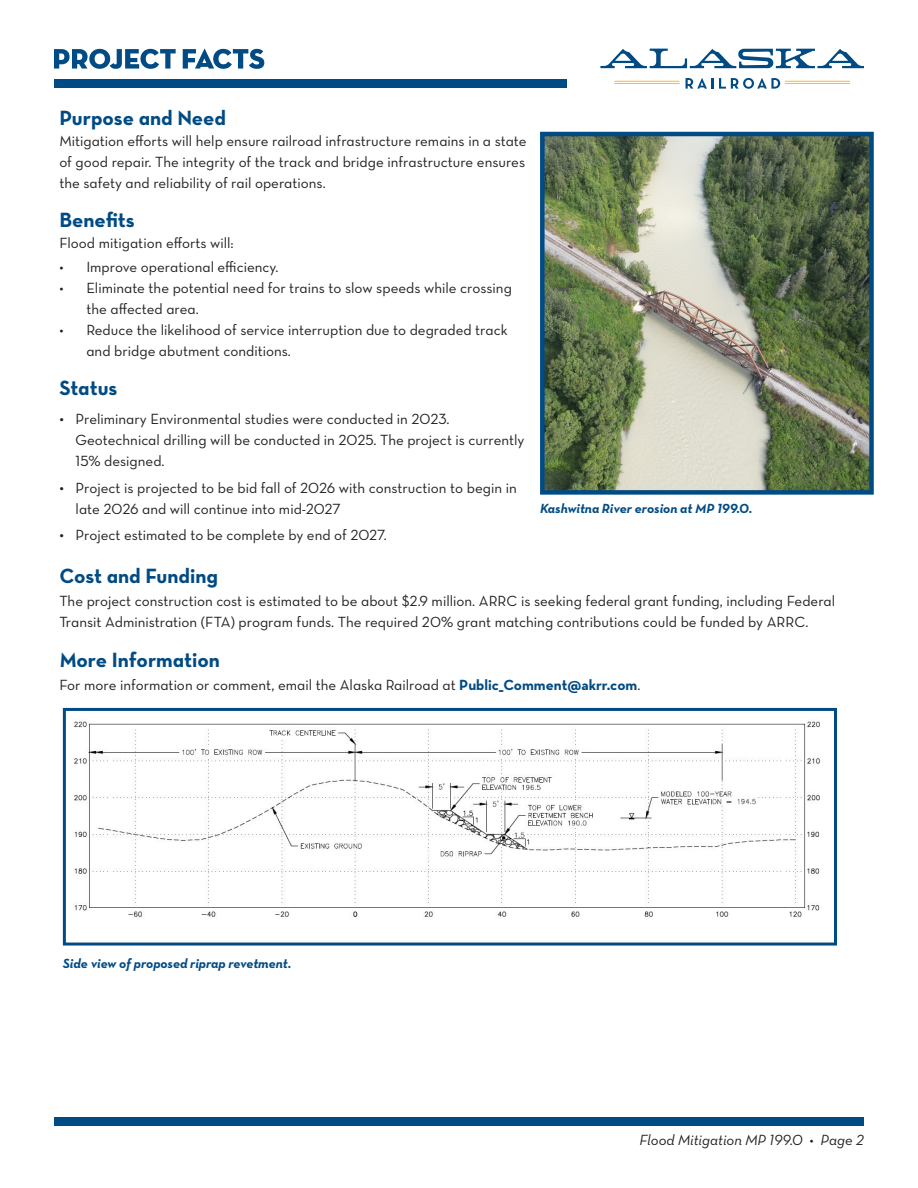
<style>
.page{position:relative;width:918px;height:1188px;background:#fff}
.page>*{position:absolute;margin:0;border:0;box-sizing:border-box;transform-origin:0 0}
.Subhead_1{font:21px "Neutra Text Bold Alt";color:#004b84}
.Paragraph_Style_2{font:21px "Neutra Text Bold Alt";color:#004b84}
.Subhead_2{font:21px "Neutra Text Bold Alt";color:#004b84}
.Body_text{font:15px/21px "Neutra Text Book Alt";color:#231f20}
.Paragraph_Style_2-2{font:15px/21px "Neutra Text Book Alt";color:#231f20;text-align:justify}
.t1{font:15px "Neutra Text Book Italic Alt";color:#231f20}
.Subhead_2-2{font:15px "Neutra Text Book Alt";color:#231f20}
.t2{font:13.5px "Neutra Text Bold Italic Alt";color:#004b84}
.s1{font-size:16.5px}
.s2{font-family:"Neutra Text";font-weight:700;color:#004b84}
</style>
<div class="page">
<div style="left:54px;top:1118px;width:810px;height:8px;background:#004b84"></div>
<div style="left:54px;top:80px;width:513px;height:8px;background:#004b84"></div>
<svg style="left:686px;top:78px;width:94px;height:11px"></svg>
<svg style="left:600px;top:49px;width:264px;height:19px"></svg>
<hr style="left:614px;top:81px;width:66px;height:1px;background:#fdbe12">
<hr style="left:614px;top:83px;width:66px;height:1px;background:#fdbe12">
<hr style="left:785px;top:81px;width:65px;height:1px;background:#fdbe12">
<hr style="left:785px;top:83px;width:65px;height:1px;background:#fdbe12">
<svg style="left:54px;top:49px;width:122px;height:20px"></svg>
<svg style="left:183px;top:49px;width:81px;height:20px"></svg>
<img style="left:74px;top:721px;width:746px;height:196px">
<div style="left:63px;top:708px;width:774px;height:238px;border:3px solid #004b84"></div>
<img style="left:545px;top:137px;width:324px;height:353px">
<div style="left:540px;top:132px;width:334px;height:363px;border:4px solid #004b84"></div>
<p class="Paragraph_Style_2" style="left:59px;top:105px;width:168px">Purpose and Need</p>
<p class="Paragraph_Style_2-2" style="left:59px;top:130px;width:469px">Mitigation efforts will help ensure railroad infrastructure remains in a state of good repair. The integrity of the track and bridge infrastructure ensures the safety and reliability of rail operations.</p>
<p class="Subhead_2" style="left:59px;top:207px;width:77px">Benefits</p>
<p class="Subhead_2-2" style="left:59px;top:234px;width:176px">Flood mitigation efforts will:</p>
<p class="Body_text" style="left:59px;top:256px;width:220px">• Improve operational efficiency.</p>
<p class="Body_text" style="left:86px;top:277px;width:427px;text-indent:-27px">• Eliminate the potential need for trains to slow speeds while crossing the affected area.</p>
<p class="Body_text" style="left:86px;top:319px;width:423px;text-indent:-27px">• Reduce the likelihood of service interruption due to degraded track and bridge abutment conditions.</p>
<p class="Subhead_2" style="left:59px;top:375px;width:60px">Status</p>
<p class="Body_text" style="left:76px;top:408px;width:450px;text-indent:-16px"><span class="s1">•</span> Preliminary Environmental studies were conducted in 2023.<br>Geotechnical drilling will be conducted in 2025. The project is currently<br>15% designed.</p>
<p class="Body_text" style="left:76px;top:477px;width:443px;text-indent:-16px"><span class="s1">•</span> Project is projected to be bid fall of 2026 with construction to begin in late 2026 and will continue into mid-2027</p>
<p class="Body_text" style="left:59px;top:524px;width:329px"><span class="s1">•</span> Project estimated to be complete by end of 2027.</p>
<p class="Subhead_1" style="left:59px;top:562px;width:160px">Cost and Funding</p>
<p class="Body_text" style="left:59px;top:590px;width:777px">The project construction cost is estimated to be about $2.9 million. ARRC is seeking federal grant funding, including Federal<br>Transit Administration (FTA) program funds. The required 20% grant matching contributions could be funded by ARRC.</p>
<p class="Subhead_1" style="left:59px;top:646px;width:162px">More Information</p>
<p class="Body_text" style="left:59px;top:674px;width:582px">For more information or comment, email the Alaska Railroad at <span class="s2">Public_Comment@akrr.com</span>.</p>
<p class="t2" style="left:540px;top:500px;width:214px">Kashwitna River erosion at MP 199.0.</p>
<p class="t2" style="left:63px;top:955px;width:230px">Side view of proposed riprap revetment.</p>
<p class="t1" style="left:640px;top:1130px;width:226px">Flood Mitigation MP 199.0 • Page 2</p>
</div>
